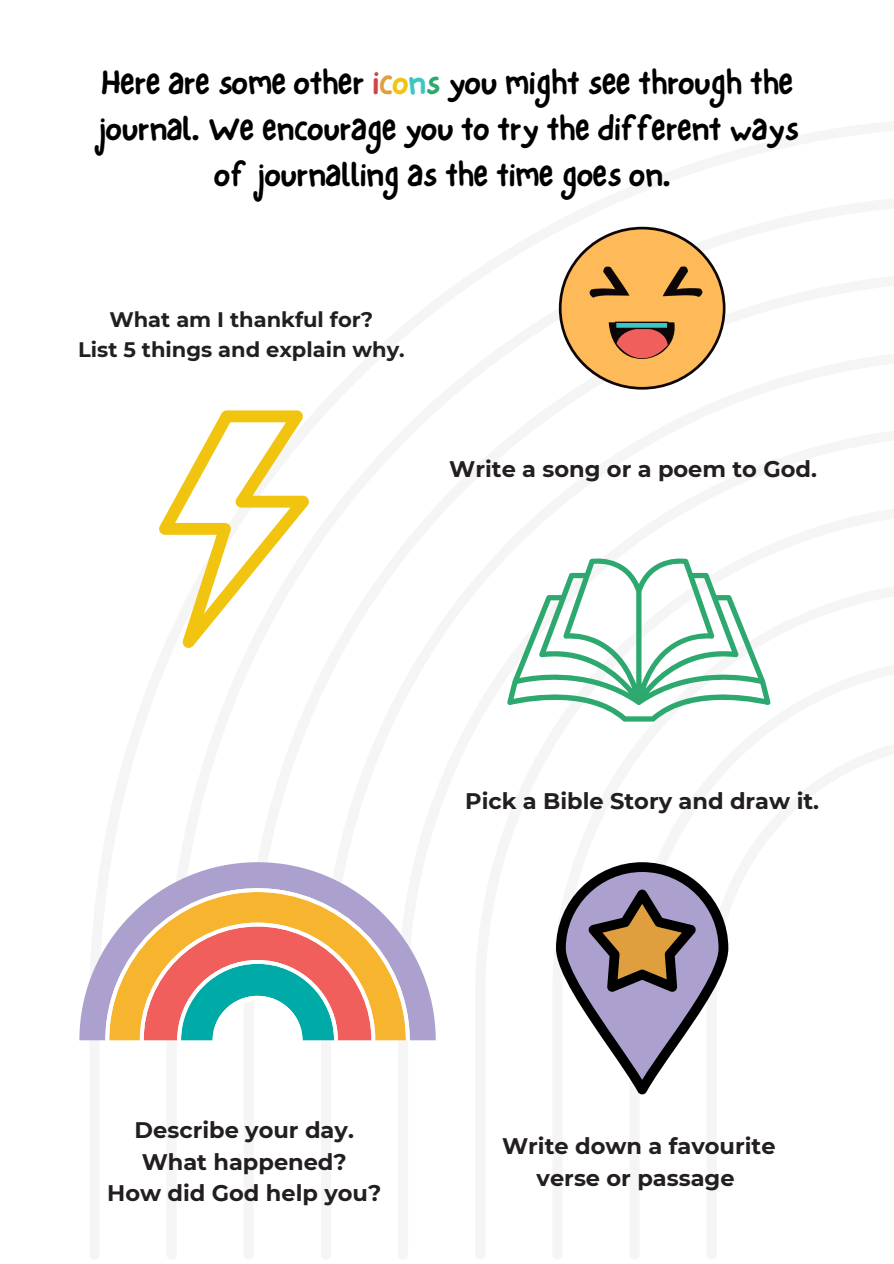
<style>
.page{position:relative;width:894px;height:1264px;background:#fff}
.page>*{position:absolute;margin:0;border:0;box-sizing:border-box;transform-origin:0 0}
.t1{font:33px/46.2px "NF One Little Font Bold";color:#000;text-align:center}
.t2{font:700 22.5px/31.5px "Montserrat";color:#231f20;text-align:center}
.t3{font:700 21px "Montserrat";color:#231f20}
.s1{color:#d24245}
.s2{color:#e09f3e}
.s3{color:#f1c40f}
.s4{color:#3cc6c1}
.s5{color:#2da86e}
</style>
<div class="page">
<svg style="left:159px;top:410px;width:150px;height:238px"></svg>
<svg style="left:558px;top:227px;width:167px;height:162px"></svg>
<svg style="left:507px;top:558px;width:263px;height:163px"></svg>
<svg style="left:556px;top:862px;width:172px;height:232px"></svg>
<svg style="left:79px;top:862px;width:356px;height:178px"></svg>
<svg style="left:105px;top:888px;width:304px;height:152px"></svg>
<h1 class="t1" style="left:95px;top:59px;width:704px">Here are some other <span class="s1">i</span><span class="s2">c</span><span class="s3">o</span><span class="s4">n</span><span class="s5">s</span> you might see through the journal. We encourage you to try the different ways of journalling as the time goes on.</h1>
<p class="t3" style="left:109px;top:307px;width:265px">What am I thankful for?</p>
<p class="t3" style="left:78px;top:336px;width:328px">List 5 things and explain why.</p>
<p class="t2" style="left:449px;top:453px;width:369px">Write a song or a poem to God.</p>
<p class="t2" style="left:465px;top:785px;width:355px">Pick a Bible Story and draw it.</p>
<p class="t2" style="left:135px;top:1114px;width:221px">Describe your day.</p>
<p class="t2" style="left:142px;top:1145px;width:206px">What happened?</p>
<p class="t2" style="left:107px;top:1177px;width:275px">How did God help you?</p>
<p class="t2" style="left:502px;top:1130px;width:275px">Write down a favourite verse or passage</p>
</div>
